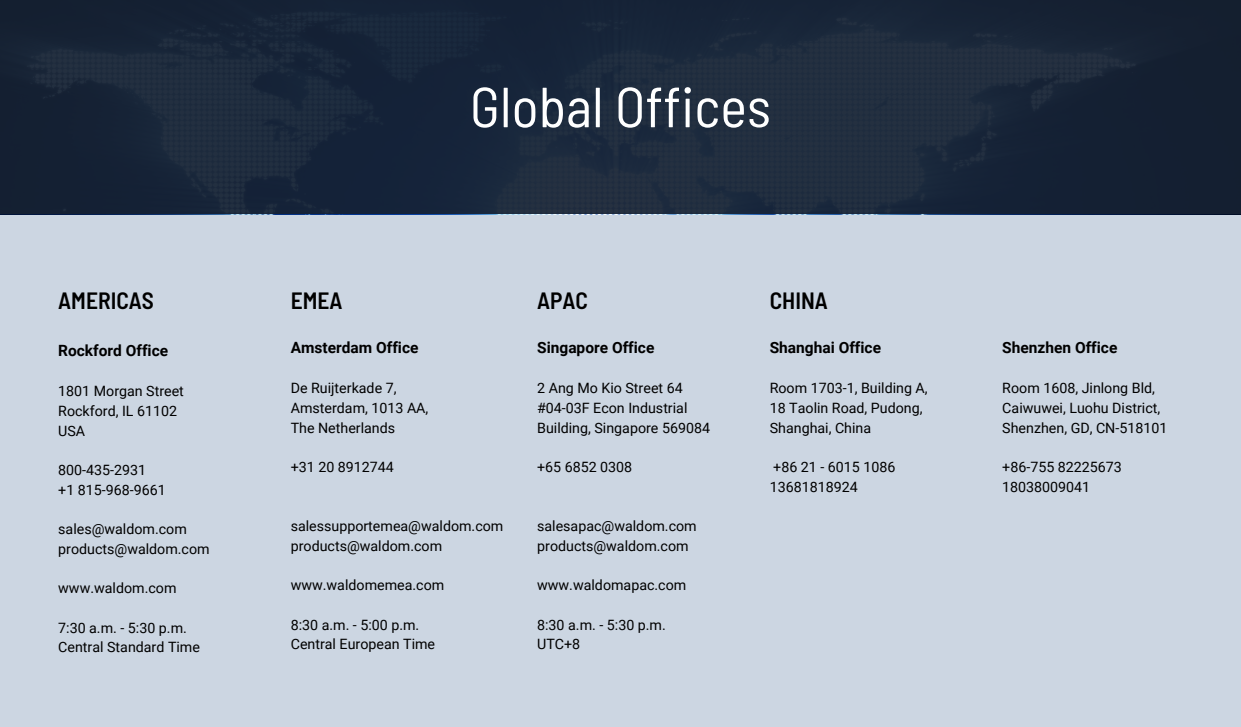
<style>
.page{position:relative;width:1241px;height:727px;background:#fff}
.page>*{position:absolute;margin:0;border:0;box-sizing:border-box;transform-origin:0 0}
.t1{font:semi-condensed 56.38px "Barlow";color:#fff}
.t2{font:600 semi-condensed 23.5px "Barlow";color:#000}
.t3{font:700 15.5px "Roboto";color:#000}
.t4{font:14.25px/19.8px "Roboto";color:#000}
</style>
<div class="page">
<div style="left:0;top:0;width:1240px;height:727px;background:#ccd6e2"></div>
<div style="left:0;top:0;width:1240px;height:214px;background:linear-gradient(to right,#19273a,#1a2638)"></div>
<h1 class="t1" style="left:470px;top:71px;width:302px">Global Offices</h1>
<h2 class="t2" style="left:58px;top:285px;width:97px">AMERICAS</h2>
<h2 class="t2" style="left:291px;top:285px;width:53px">EMEA</h2>
<h2 class="t2" style="left:537px;top:285px;width:52px">APAC</h2>
<p class="t3" style="left:58px;top:341px;width:111px">Rockford Office</p>
<p class="t4" style="left:58px;top:381px;width:127px">1801 Morgan Street<br>Rockford, IL 61102<br>USA</p>
<p class="t4" style="left:58px;top:460px;width:109px">800-435-2931 +1 815-968-9661</p>
<p class="t4" style="left:58px;top:519px;width:153px">sales@waldom.com products@waldom.com</p>
<p class="t4" style="left:58px;top:578px;width:120px">www.waldom.com</p>
<p class="t4" style="left:58px;top:617px;width:143px">7:30 a.m. - 5:30 p.m.<br>Central Standard Time</p>
<p class="t3" style="left:291px;top:338px;width:129px">Amsterdam Office</p>
<p class="t4" style="left:291px;top:378px;width:139px">De Ruijterkade 7,<br>Amsterdam, 1013 AA,<br>The Netherlands</p>
<p class="t4" style="left:291px;top:457px;width:105px">+31 20 8912744</p>
<p class="t4" style="left:291px;top:516px;width:214px">salessupportemea@waldom.com products@waldom.com</p>
<p class="t4" style="left:291px;top:575px;width:155px">www.waldomemea.com</p>
<p class="t4" style="left:291px;top:614px;width:146px">8:30 a.m. - 5:00 p.m.<br>Central European Time</p>
<p class="t3" style="left:537px;top:338px;width:119px">Singapore Office</p>
<p class="t4" style="left:537px;top:378px;width:174px">2 Ang Mo Kio Street 64 #04-03F Econ Industrial<br>Building, Singapore 569084</p>
<p class="t4" style="left:537px;top:457px;width:97px">+65 6852 0308</p>
<p class="t4" style="left:537px;top:516px;width:161px">salesapac@waldom.com products@waldom.com</p>
<p class="t4" style="left:537px;top:575px;width:151px">www.waldomapac.com</p>
<p class="t4" style="left:537px;top:614px;width:130px">8:30 a.m. - 5:30 p.m.<br>UTC+8</p>
<h2 class="t2" style="left:769px;top:285px;width:60px">CHINA</h2>
<p class="t3" style="left:769px;top:338px;width:113px">Shanghai Office</p>
<p class="t4" style="left:769px;top:378px;width:159px">Room 1703-1, Building A,<br>18 Taolin Road, Pudong,<br>Shanghai, China</p>
<p class="t4" style="left:769px;top:457px;width:127px">+86 21 - 6015 1086<br>13681818924</p>
<p class="t3" style="left:1002px;top:338px;width:116px">Shenzhen Office</p>
<p class="t4" style="left:1002px;top:378px;width:166px">Room 1608, Jinlong Bld,<br>Caiwuwei, Luohu District,<br>Shenzhen, GD, CN-518101</p>
<p class="t4" style="left:1002px;top:457px;width:121px">+86-755 82225673<br>18038009041</p>
</div>
